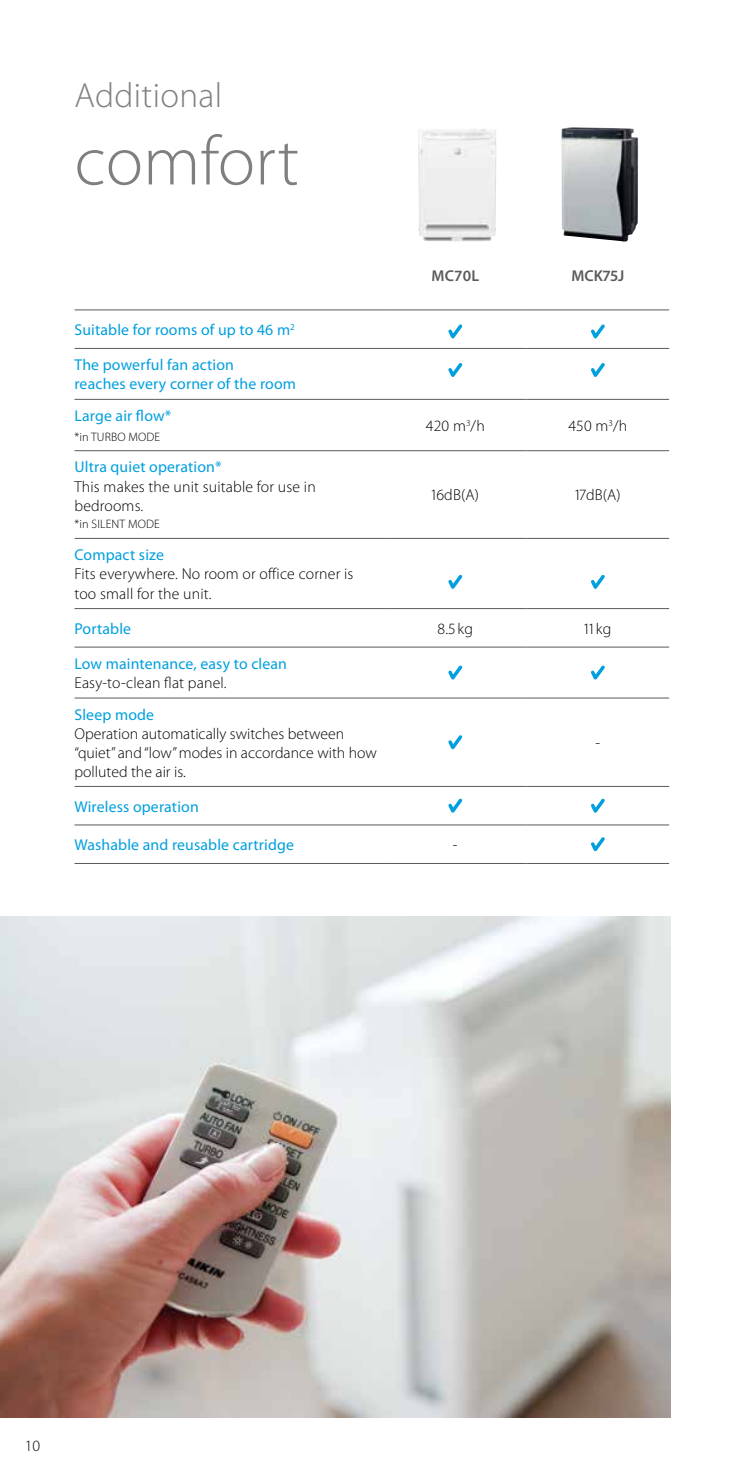
<style>
.page{position:relative;width:745px;height:1474px;background:#fff}
.page>*{position:absolute;margin:0;border:0;box-sizing:border-box;transform-origin:0 0}
.t1{font:300 70px "Myriad Pro";color:#7e7f81}
.t2{font:300 35px "Myriad Pro";letter-spacing:.01em;color:#7e7f81}
.t3{font:300 15.75px/19.2px "Myriad Pro";letter-spacing:.01em;color:#000}
.t4{font:15.75px/19.2px "Myriad Pro";letter-spacing:.01em;color:#009fde}
.t5{font:600 15.75px "Myriad Pro";letter-spacing:.01em;color:#5a5b5d}
.t6{font:300 12.25px "Myriad Pro";letter-spacing:.01em;color:#000}
</style>
<div class="page">
<hr style="left:74px;top:309px;width:310px;height:1px;background:#5a5b5d">
<hr style="left:384px;top:309px;width:142px;height:1px;background:#5a5b5d">
<hr style="left:526px;top:309px;width:142px;height:1px;background:#5a5b5d">
<hr style="left:74px;top:348px;width:310px;height:1px;background:#5a5b5d">
<hr style="left:384px;top:348px;width:142px;height:1px;background:#5a5b5d">
<hr style="left:526px;top:348px;width:142px;height:1px;background:#5a5b5d">
<hr style="left:74px;top:399px;width:310px;height:1px;background:#5a5b5d">
<hr style="left:384px;top:399px;width:142px;height:1px;background:#5a5b5d">
<hr style="left:526px;top:399px;width:142px;height:1px;background:#5a5b5d">
<hr style="left:74px;top:450px;width:310px;height:1px;background:#5a5b5d">
<hr style="left:384px;top:450px;width:142px;height:1px;background:#5a5b5d">
<hr style="left:526px;top:450px;width:142px;height:1px;background:#5a5b5d">
<hr style="left:74px;top:538px;width:310px;height:1px;background:#5a5b5d">
<hr style="left:384px;top:538px;width:142px;height:1px;background:#5a5b5d">
<hr style="left:526px;top:538px;width:142px;height:1px;background:#5a5b5d">
<hr style="left:74px;top:608px;width:310px;height:1px;background:#5a5b5d">
<hr style="left:384px;top:608px;width:142px;height:1px;background:#5a5b5d">
<hr style="left:526px;top:608px;width:142px;height:1px;background:#5a5b5d">
<hr style="left:74px;top:646px;width:310px;height:1px;background:#5a5b5d">
<hr style="left:384px;top:646px;width:142px;height:1px;background:#5a5b5d">
<hr style="left:526px;top:646px;width:142px;height:1px;background:#5a5b5d">
<hr style="left:74px;top:697px;width:310px;height:1px;background:#5a5b5d">
<hr style="left:384px;top:697px;width:142px;height:1px;background:#5a5b5d">
<hr style="left:526px;top:697px;width:142px;height:1px;background:#5a5b5d">
<hr style="left:74px;top:786px;width:310px;height:1px;background:#5a5b5d">
<hr style="left:384px;top:786px;width:142px;height:1px;background:#5a5b5d">
<hr style="left:526px;top:786px;width:142px;height:1px;background:#5a5b5d">
<hr style="left:74px;top:824px;width:310px;height:1px;background:#5a5b5d">
<hr style="left:384px;top:824px;width:142px;height:1px;background:#5a5b5d">
<hr style="left:526px;top:824px;width:142px;height:1px;background:#5a5b5d">
<hr style="left:74px;top:863px;width:310px;height:1px;background:#5a5b5d">
<hr style="left:384px;top:863px;width:142px;height:1px;background:#5a5b5d">
<hr style="left:526px;top:863px;width:142px;height:1px;background:#5a5b5d">
<svg style="left:448px;top:324px;width:15px;height:15px"></svg>
<svg style="left:591px;top:324px;width:14px;height:15px"></svg>
<svg style="left:448px;top:363px;width:15px;height:14px"></svg>
<svg style="left:591px;top:363px;width:14px;height:14px"></svg>
<svg style="left:448px;top:574px;width:15px;height:15px"></svg>
<svg style="left:591px;top:574px;width:14px;height:15px"></svg>
<svg style="left:448px;top:665px;width:15px;height:15px"></svg>
<svg style="left:591px;top:665px;width:14px;height:15px"></svg>
<svg style="left:448px;top:735px;width:15px;height:15px"></svg>
<svg style="left:448px;top:798px;width:15px;height:15px"></svg>
<svg style="left:591px;top:798px;width:14px;height:15px"></svg>
<svg style="left:591px;top:837px;width:14px;height:15px"></svg>
<img style="left:0;top:916px;width:670px;height:501px">
<img style="left:418px;top:129px;width:78px;height:112px">
<img style="left:561px;top:127px;width:76px;height:114px">
<h2 class="t2" style="left:74px;top:75px;width:149px">Additional</h2>
<h1 class="t1" style="left:74px;top:119px;width:226px">comfort</h1>
<p class="t4" style="left:74px;top:320px;width:221px">Suitable for rooms of up to 46 m<sup>2</sup></p>
<p class="t4" style="left:74px;top:355px;width:223px">The powerful fan action<br>reaches every corner of the room</p>
<p class="t4" style="left:74px;top:406px;width:98px">Large air flow*</p>
<p class="t6" style="left:74px;top:429px;width:87px">*in TURBO MODE</p>
<p class="t4" style="left:74px;top:457px;width:149px">Ultra quiet operation*</p>
<p class="t3" style="left:74px;top:476px;width:243px">This makes the unit suitable for use in bedrooms.</p>
<p class="t6" style="left:74px;top:517px;width:87px">*in SILENT MODE</p>
<p class="t5" style="left:431px;top:265px;width:49px">MC70L</p>
<p class="t5" style="left:571px;top:265px;width:54px">MCK75J</p>
<p class="t3" style="left:425px;top:416px;width:60px">420 m<sup>3</sup>/h</p>
<p class="t3" style="left:568px;top:416px;width:60px">450 m<sup>3</sup>/h</p>
<p class="t3" style="left:431px;top:485px;width:49px">16dB(A)</p>
<p class="t3" style="left:574px;top:485px;width:47px">17dB(A)</p>
<p class="t4" style="left:74px;top:545px;width:91px">Compact size</p>
<p class="t3" style="left:74px;top:564px;width:280px">Fits everywhere. No room or office corner is too small for the unit.</p>
<p class="t4" style="left:74px;top:618px;width:58px">Portable</p>
<p class="t3" style="left:437px;top:618px;width:37px">8.5 kg</p>
<p class="t3" style="left:584px;top:618px;width:29px">11 kg</p>
<p class="t4" style="left:74px;top:653px;width:214px">Low maintenance, easy to clean</p>
<p class="t3" style="left:74px;top:673px;width:153px">Easy-to-clean flat panel.</p>
<p class="t4" style="left:74px;top:704px;width:81px">Sleep mode</p>
<p class="t3" style="left:74px;top:724px;width:304px">Operation automatically switches between “quiet” and “low” modes in accordance with how polluted the air is.</p>
<p class="t3" style="left:595px;top:733px;width:6px">-</p>
<p class="t4" style="left:74px;top:796px;width:126px">Wireless operation</p>
<p class="t4" style="left:74px;top:835px;width:221px">Washable and reusable cartridge</p>
<p class="t3" style="left:452px;top:835px;width:6px">-</p>
<p class="t3" style="left:25px;top:1435px;width:17px">10</p>
</div>
